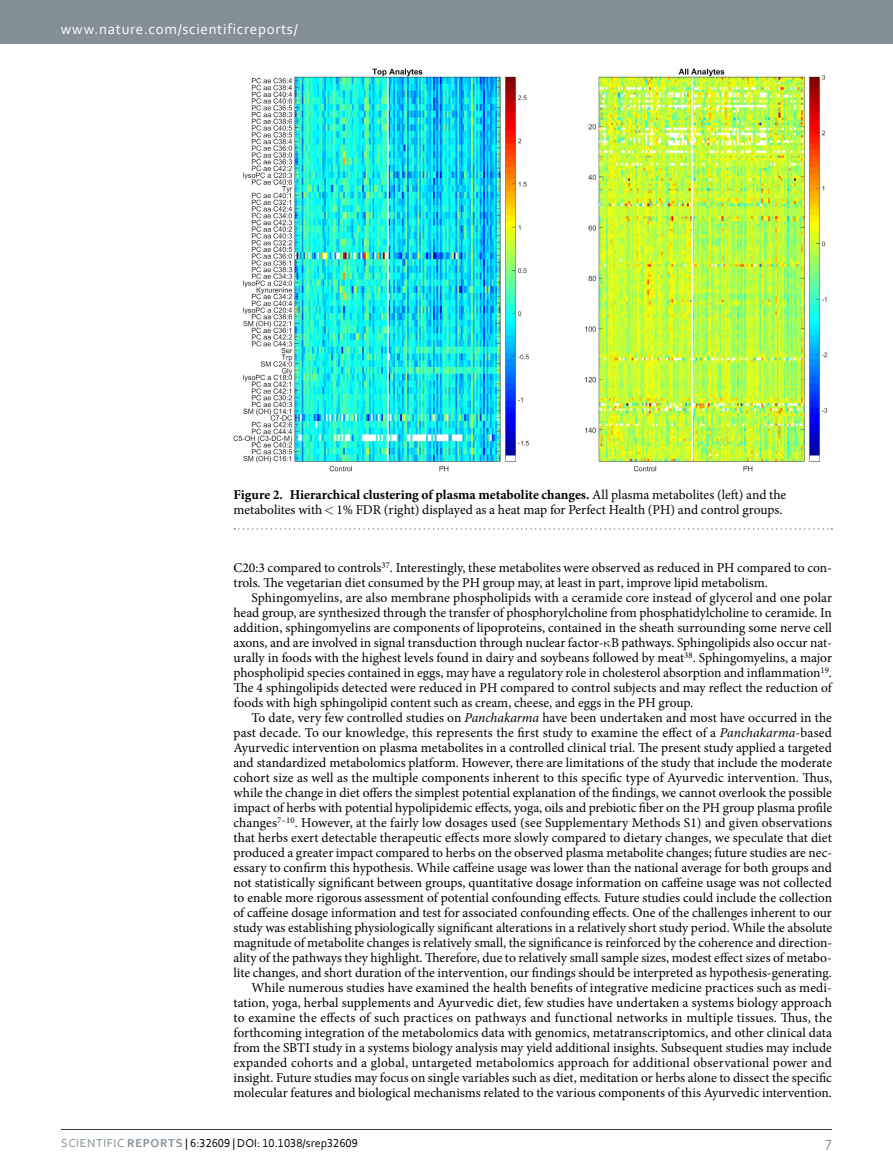
<style>
.page{position:relative;width:893px;height:1174px;background:#fff}
.page>*{position:absolute;margin:0;border:0;box-sizing:border-box;transform-origin:0 0}
.t1{font:15px "Corbel";letter-spacing:.045em;color:#fff}
.t2{font:15px "Corbel";color:#839097}
.t3{font:13.5px/15px "Minion Pro";color:#000}
.t4{font:12px "Corbel";color:#000}
.s1{font-weight:700}
.s2{font-style:italic}
.s3{color:#839097}
.s4{font-weight:700;color:#839097}
</style>
<div class="page">
<div style="left:0;top:0;width:893px;height:43px;background:#839097"></div>
<hr style="left:61px;top:1129px;width:771px;height:1px;background:#000">
<img style="left:233px;top:69px;width:594px;height:402px">
<svg style="left:234px;top:528px;width:598px;height:1px"></svg>
<p class="t1" style="left:61px;top:19px;width:238px">www.nature.com/scientificreports/</p>
<p class="t3" style="left:233px;top:487px;width:554px"><span class="s1">Figure 2. Hierarchical clustering of plasma metabolite changes.</span> All plasma metabolites (left) and the metabolites with 1% FDR (right) displayed as a heat map for Perfect Health (PH) and control groups.</p>
<p class="t3" style="left:233px;top:560px;width:600px">C20:3 compared to controls<sup>37</sup>. Interestingly, these metabolites were observed as reduced in PH compared to con&shy;trols. The vegetarian diet consumed by the PH group may, at least in part, improve lipid metabolism.</p>
<p class="t3" style="left:233px;top:590px;width:600px;text-align:justify;text-indent:18px">Sphingomyelins, are also membrane phospholipids with a ceramide core instead of glycerol and one polar head group, are synthesized through the transfer of phosphorylcholine from phosphatidylcholine to ceramide. In addition, sphingomyelins are components of lipoproteins, contained in the sheath surrounding some nerve cell axons, and are involved in signal transduction through nuclear factor- B pathways. Sphingolipids also occur nat&shy;urally in foods with the highest levels found in dairy and soybeans followed by meat<sup>38</sup>. Sphingomyelins, a major phospholipid species contained in eggs, may have a regulatory role in cholesterol absorption and inflammation<sup>19</sup>.<br>The 4 sphingolipids detected were reduced in PH compared to control subjects and may reflect the reduction of foods with high sphingolipid content such as cream, cheese, and eggs in the PH group.</p>
<p class="t3" style="left:233px;top:710px;width:600px;text-align:right">To date, very few controlled studies on <span class="s2">Panchakarma</span> have been undertaken and most have occurred in the past decade. To our knowledge, this represents the first study to examine the effect of a <span class="s2">Panchakarma</span>-based Ayurvedic intervention on plasma metabolites in a controlled clinical trial. The present study applied a targeted and standardized metabolomics platform. However, there are limitations of the study that include the moderate cohort size as well as the multiple components inherent to this specific type of Ayurvedic intervention. Thus, while the change in diet offers the simplest potential explanation of the findings, we cannot overlook the possible impact of herbs with potential hypolipidemic effects, yoga, oils and prebiotic fiber on the PH group plasma profile changes<sup>7–10</sup>. However, at the fairly low dosages used (see Supplementary Methods S1) and given observations that herbs exert detectable therapeutic effects more slowly compared to dietary changes, we speculate that diet produced a greater impact compared to herbs on the observed plasma metabolite changes; future studies are nec&shy;essary to confirm this hypothesis. While caffeine usage was lower than the national average for both groups and not statistically significant between groups, quantitative dosage information on caffeine usage was not collected to enable more rigorous assessment of potential confounding effects. Future studies could include the collection of caffeine dosage information and test for associated confounding effects. One of the challenges inherent to our study was establishing physiologically significant alterations in a relatively short study period. While the absolute magnitude of metabolite changes is relatively small, the significance is reinforced by the coherence and direction&shy;ality of the pathways they highlight. Therefore, due to relatively small sample sizes, modest effect sizes of metabo&shy;lite changes, and short duration of the intervention, our findings should be interpreted as hypothesis-generating.<br>While numerous studies have examined the health benefits of integrative medicine practices such as medi&shy;tation, yoga, herbal supplements and Ayurvedic diet, few studies have undertaken a systems biology approach to examine the effects of such practices on pathways and functional networks in multiple tissues. Thus, the forthcoming integration of the metabolomics data with genomics, metatranscriptomics, and other clinical data from the SBTI study in a systems biology analysis may yield additional insights. Subsequent studies may include expanded cohorts and a global, untargeted metabolomics approach for additional observational power and insight. Future studies may focus on single variables such as diet, meditation or herbs alone to dissect the specific molecular features and biological mechanisms related to the various components of this Ayurvedic intervention.</p>
<p class="t4" style="left:61px;top:1135px;width:298px"><span class="s3">Scientific</span> <span class="s4">REPORTS</span> | 6:32609 | DOI: 10.1038/srep32609</p>
<p class="t2" style="left:826px;top:1132px;width:8px">7</p>
</div>
